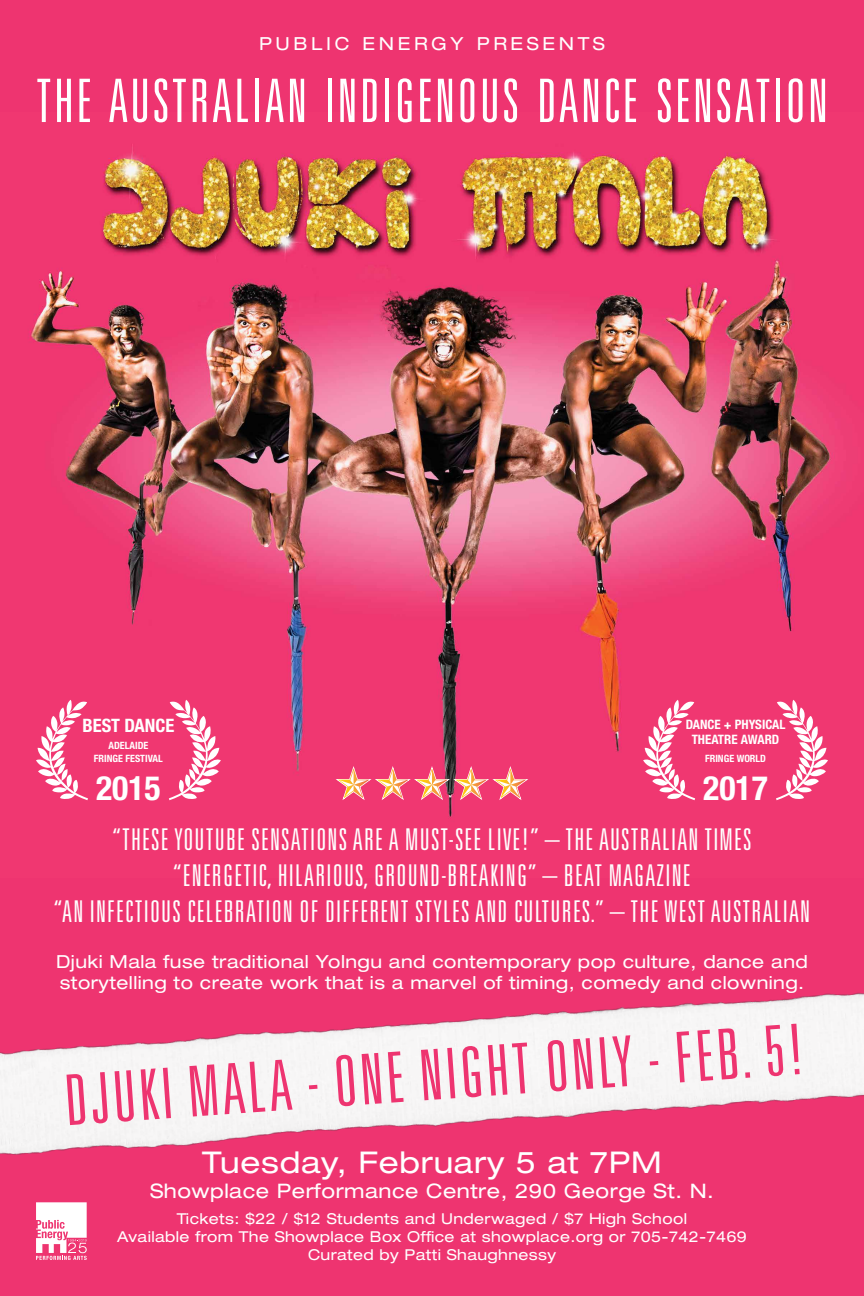
<style>
.page{position:relative;width:864px;height:1296px;background:#ee3470}
.page>*{position:absolute;margin:0;border:0;box-sizing:border-box;transform-origin:0 0}
.t1{font:300 ultra-condensed 70px "Univers";color:#ee3470}
.t2{font:300 ultra-condensed 60px "Univers";letter-spacing:.04em;color:#fff}
.t3{font:700 condensed 33.65px "Helvetica Neue";color:#fff}
.t4{font:300 ultra-condensed 30px/36px "Univers";letter-spacing:.04em;color:#fff;text-align:center}
.t5{font:expanded 30px "Helvetica Neue";letter-spacing:.025em;color:#fff}
.t6{font:expanded 20px "Helvetica Neue";letter-spacing:.025em;color:#fff}
.t7{font:700 condensed 18.5px "Helvetica Neue";color:#fff}
.t8{font:expanded 18px/21.6px "Helvetica Neue";letter-spacing:.025em;color:#fff}
.t9{font:expanded 18px "Helvetica Neue";letter-spacing:.2em;color:#fff}
.t10{font:expanded 15px/18px "Helvetica Neue";letter-spacing:.025em;color:#fff;text-align:center}
.t11{font:700 condensed 13px/15.6px "Helvetica Neue";color:#fff;text-align:center}
.t12{font:700 condensed 10.1px/12.1px "Helvetica Neue";color:#fff;text-align:center}
</style>
<div class="page">
<img style="left:28px;top:144px;width:818px;height:674px">
<svg style="left:336px;top:766px;width:192px;height:34px"></svg>
<svg style="left:36px;top:700px;width:52px;height:100px"></svg>
<svg style="left:169px;top:700px;width:52px;height:100px"></svg>
<svg style="left:643px;top:700px;width:52px;height:100px"></svg>
<svg style="left:776px;top:700px;width:52px;height:100px"></svg>
<svg style="left:36px;top:1202px;width:51px;height:58px"></svg>
<img style="left:0;top:993px;width:864px;height:162px">
<p class="t9" style="left:259px;top:33px;width:347px">PUBLIC ENERGY PRESENTS</p>
<h2 class="t2" style="left:36px;top:70px;width:793px">THE AUSTRALIAN INDIGENOUS DANCE SENSATION</h2>
<p class="t7" style="left:83px;top:714px;width:93px">BEST DANCE</p>
<p class="t12" style="left:94px;top:740px;width:70px">ADELAIDE<br>FRINGE FESTIVAL</p>
<p class="t3" style="left:96px;top:768px;width:66px">2015</p>
<p class="t11" style="left:686px;top:716px;width:101px">DANCE + PHYSICAL<br>THEATRE AWARD</p>
<p class="t12" style="left:705px;top:752px;width:62px">FRINGE WORLD</p>
<p class="t3" style="left:703px;top:768px;width:66px">2017</p>
<p class="t4" style="left:54px;top:821px;width:758px">“THESE YOUTUBE SENSATIONS ARE A MUST-SEE LIVE!” – THE AUSTRALIAN TIMES<br>“ENERGETIC, HILARIOUS, GROUND-BREAKING” – BEAT MAGAZINE<br>“AN INFECTIOUS CELEBRATION OF DIFFERENT STYLES AND CULTURES.” – THE WEST AUSTRALIAN</p>
<p class="t8" style="left:56px;top:950px;width:753px">Djuki Mala fuse traditional Yolngu and contemporary pop culture, dance and storytelling to create work that is a marvel of timing, comedy and clowning.</p>
<h1 class="t1" style="left:62px;top:1064px;width:743px;rotate:-4deg">DJUKI MALA - ONE NIGHT ONLY - FEB. 5!</h1>
<p class="t5" style="left:202px;top:1144px;width:461px">Tuesday, February 5 at 7PM</p>
<p class="t6" style="left:150px;top:1178px;width:565px">Showplace Performance Centre, 290 George St. N.</p>
<p class="t10" style="left:117px;top:1209px;width:631px">Tickets: $22 / $12 Students and Underwaged / $7 High School<br>Available from The Showplace Box Office at showplace.org or 705-742-7469<br>Curated by Patti Shaughnessy</p>
</div>
